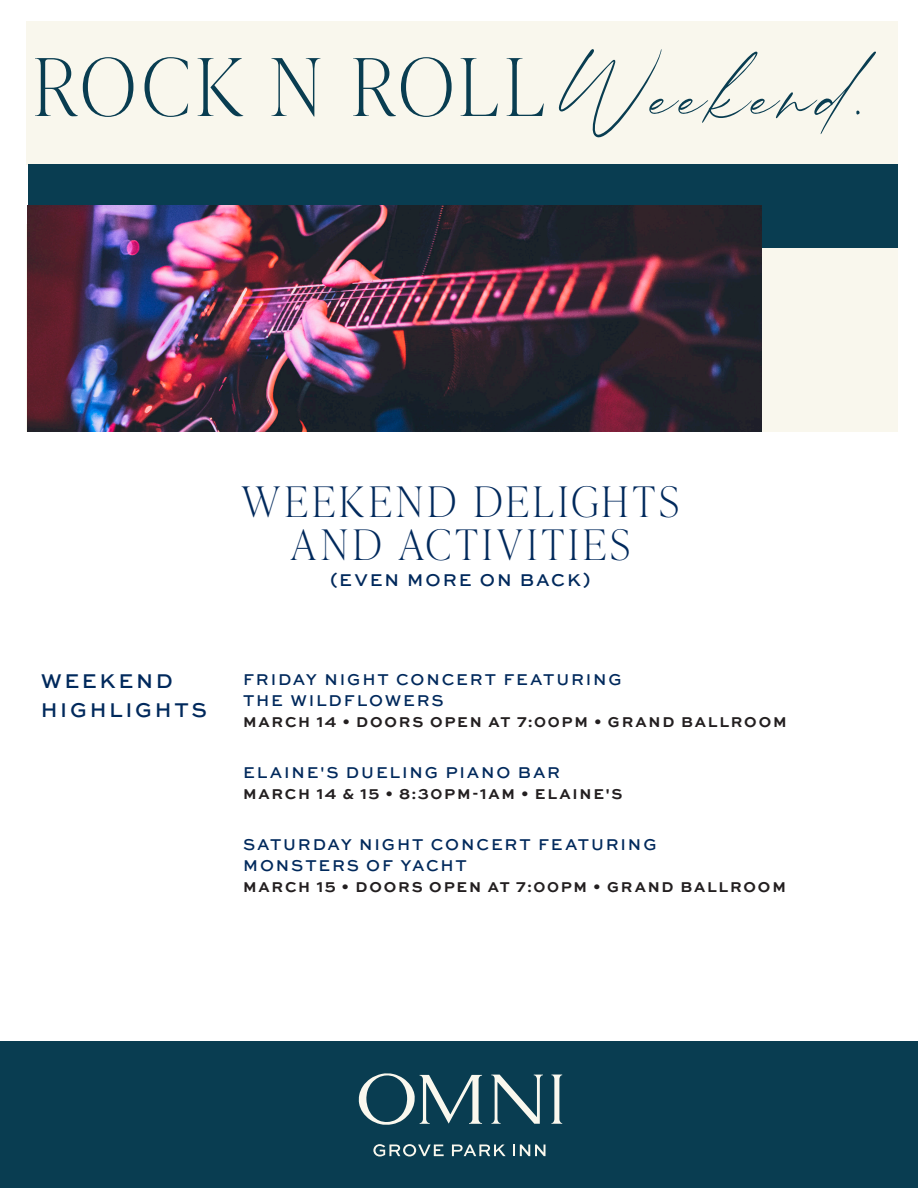
<style>
.page{position:relative;width:918px;height:1188px;background:#fff}
.page>*{position:absolute;margin:0;border:0;box-sizing:border-box;transform-origin:0 0}
.t1{font:88.5px "Felicity";letter-spacing:.08em;color:#093d51}
.t2{font:100 79.5px "Ivy Presto Display";letter-spacing:.07em;color:#093d51}
.When{font:100 42px/43.5px "Ivy Presto Display";letter-spacing:.105em;color:#00295c;text-align:center}
.t3{font:500 21px "Sweet Sans Pro";letter-spacing:.125em;color:#00295c}
.When-2{font:500 18px "Sweet Sans Pro";letter-spacing:.105em;color:#00295c}
.t4{font:500 16.5px/21px "Sweet Sans Pro";letter-spacing:.11em;color:#00295c}
.t5{font:700 15px "Sweet Sans Pro";letter-spacing:.115em;color:#231f20}
</style>
<div class="page">
<div style="left:26px;top:224px;width:871px;height:207px;background:#f9f7ed"></div>
<div style="left:26px;top:21px;width:871px;height:143px;background:#f9f7ed"></div>
<div style="left:28px;top:164px;width:869px;height:84px;background:#093d51"></div>
<img style="left:28px;top:206px;width:733px;height:225px">
<div style="left:0;top:1041px;width:918px;height:147px;background:#093d51"></div>
<svg style="left:359px;top:1073px;width:123px;height:52px"></svg>
<svg style="left:491px;top:1075px;width:52px;height:49px"></svg>
<svg style="left:552px;top:1075px;width:10px;height:49px"></svg>
<svg style="left:373px;top:1144px;width:71px;height:12px"></svg>
<svg style="left:452px;top:1145px;width:54px;height:11px"></svg>
<svg style="left:513px;top:1145px;width:33px;height:11px"></svg>
<p class="t2" style="left:33px;top:30px;width:513px">ROCK N ROLL</p>
<p class="t1" style="left:567px;top:30px;width:304px">Weekend.</p>
<p class="t3" style="left:41px;top:666px;width:134px">WEEKEND</p>
<p class="t3" style="left:41px;top:694px;width:168px">HIGHLIGHTS</p>
<p class="When" style="left:242px;top:477px;width:438px">WEEKEND DELIGHTS<br>AND ACTIVITIES</p>
<p class="When-2" style="left:331px;top:567px;width:261px">(EVEN MORE ON BACK)</p>
<p class="t4" style="left:243px;top:668px;width:380px">FRIDAY NIGHT CONCERT FEATURING</p>
<p class="t4" style="left:243px;top:689px;width:202px">THE WILDFLOWERS</p>
<p class="t5" style="left:243px;top:710px;width:545px">MARCH 14 • DOORS OPEN AT 7:00PM • GRAND BALLROOM</p>
<p class="t4" style="left:243px;top:761px;width:319px">ELAINE'S DUELING PIANO BAR</p>
<p class="t5" style="left:243px;top:782px;width:381px">MARCH 14 &amp; 15 • 8:30PM-1AM • ELAINE'S</p>
<p class="t4" style="left:243px;top:833px;width:415px">SATURDAY NIGHT CONCERT FEATURING<br>MONSTERS OF YACHT</p>
<p class="t5" style="left:243px;top:875px;width:544px">MARCH 15 • DOORS OPEN AT 7:00PM • GRAND BALLROOM</p>
</div>
